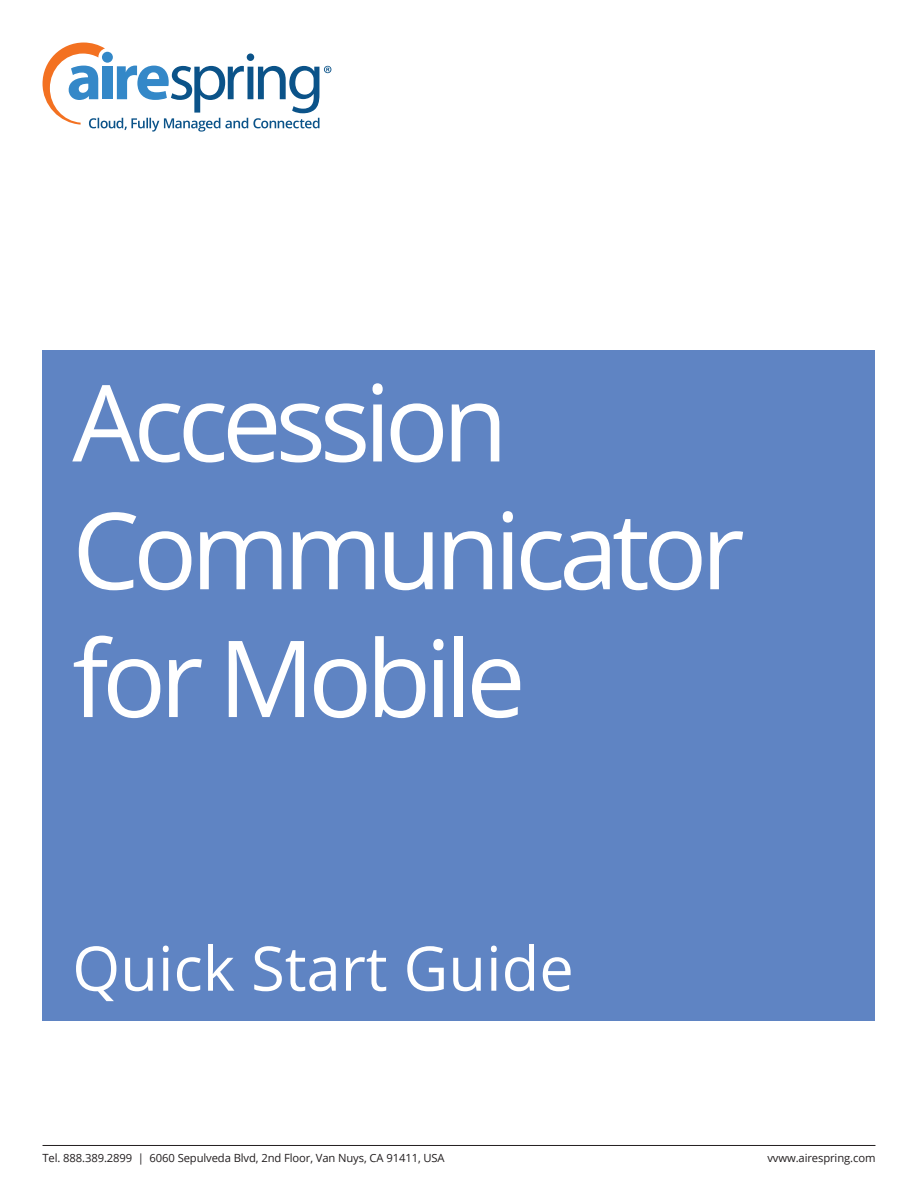
<style>
.page{position:relative;width:918px;height:1188px;background:#fff}
.page>*{position:absolute;margin:0;border:0;box-sizing:border-box;transform-origin:0 0}
.t1{font:106.5px/127.8px "Open Sans";letter-spacing:-.06em;color:#fff}
.t2{font:61.5px "Open Sans";color:#fff}
.t3{font:11.25px "Open Sans";letter-spacing:-.01em;color:#231f20}
</style>
<div class="page">
<svg style="left:43px;top:43px;width:288px;height:89px"></svg>
<hr style="left:43px;top:1145px;width:832px;height:1px;background:#231f20">
<div style="left:43px;top:350px;width:832px;height:670px;background:#5f84c3"></div>
<p class="t1" style="left:72px;top:356px;width:674px">Accession<br>Communicator for Mobile</p>
<p class="t2" style="left:72px;top:926px;width:503px">Quick Start Guide</p>
<p class="t3" style="left:43px;top:1150px;width:404px">Tel. 888.389.2899 | 6060 Sepulveda Blvd, 2nd Floor, Van Nuys, CA 91411, USA</p>
<p class="t3" style="left:767px;top:1150px;width:110px">vvww.airespring.com</p>
</div>
